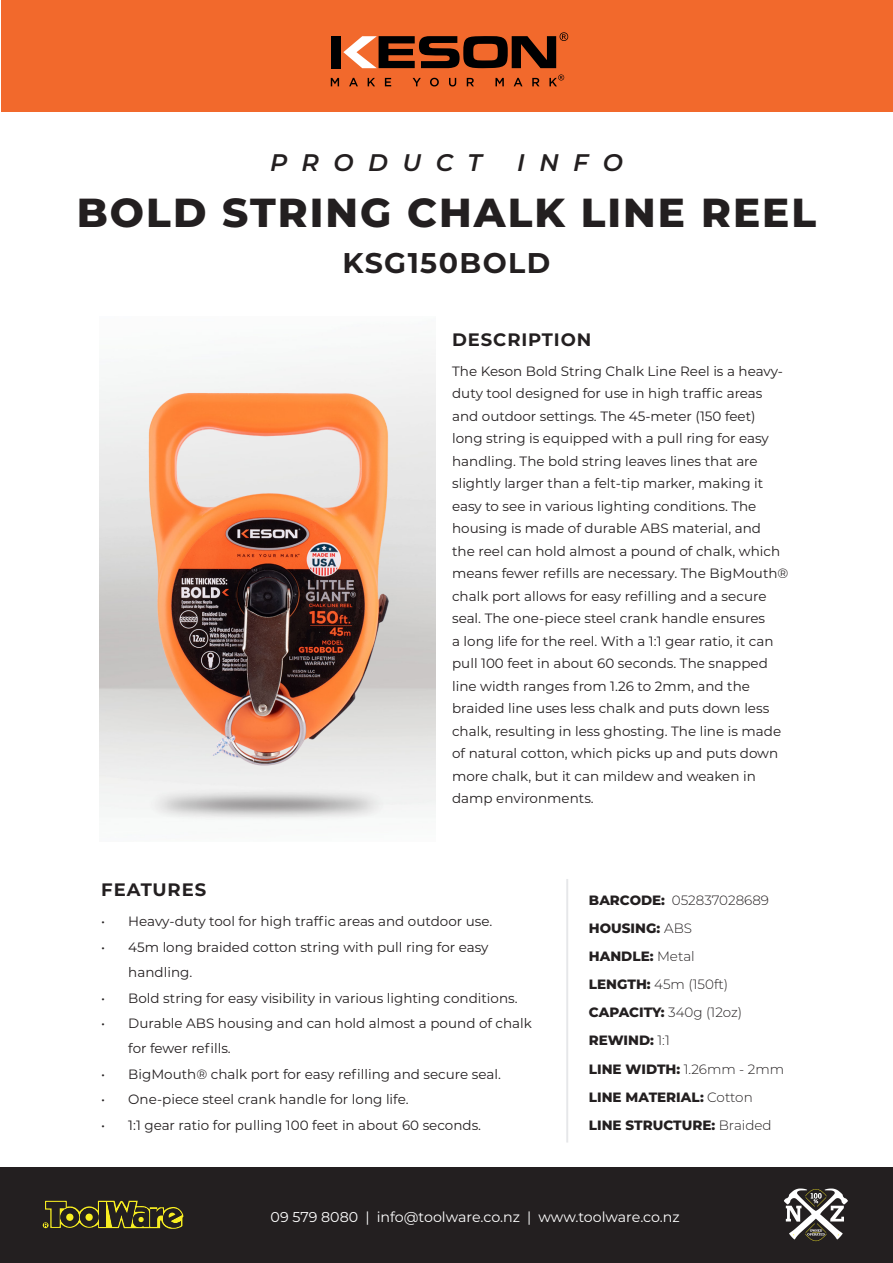
<style>
.page{position:relative;width:893px;height:1263px;background:#fff}
.page>*{position:absolute;margin:0;border:0;box-sizing:border-box;transform-origin:0 0}
.t1{font:800 40.5px "Montserrat";letter-spacing:.05em;color:#231f20}
.t2{font:700 28.5px "Montserrat";letter-spacing:.05em;color:#231f20}
.t3{font:italic 600 24px "Montserrat";letter-spacing:.6em;color:#231f20}
.t4{font:700 18px "Montserrat";letter-spacing:.05em;color:#231f20}
.t5{font:14.25px "Montserrat";color:#fff}
.Body_Text{font:13.5px/22.5px "Montserrat";color:#231f20}
.Specifications{font:800 13.5px "Montserrat";color:#231f20}
.Specifications-2{font:300 13.5px "Montserrat";color:#231f20}
.s1{font-weight:800}
.s2{font-weight:300}
</style>
<div class="page">
<div style="left:1px;top:1px;width:891px;height:111px;background:#f2692c"></div>
<div style="left:331px;top:36px;width:10px;height:32px;background:#000001"></div>
<svg style="left:343px;top:32px;width:225px;height:36px"></svg>
<svg style="left:331px;top:78px;width:8px;height:8px"></svg>
<svg style="left:349px;top:78px;width:9px;height:8px"></svg>
<svg style="left:368px;top:78px;width:7px;height:8px"></svg>
<svg style="left:385px;top:78px;width:6px;height:8px"></svg>
<svg style="left:413px;top:78px;width:8px;height:8px"></svg>
<svg style="left:430px;top:78px;width:9px;height:9px"></svg>
<svg style="left:449px;top:78px;width:7px;height:8px"></svg>
<svg style="left:467px;top:78px;width:7px;height:8px"></svg>
<svg style="left:495px;top:78px;width:9px;height:8px"></svg>
<svg style="left:514px;top:78px;width:8px;height:8px"></svg>
<svg style="left:532px;top:78px;width:7px;height:8px"></svg>
<svg style="left:549px;top:74px;width:15px;height:12px"></svg>
<div style="left:0;top:1167px;width:893px;height:96px;background:#231f20"></div>
<svg style="left:43px;top:1200px;width:141px;height:29px"></svg>
<svg style="left:784px;top:1188px;width:64px;height:53px"></svg>
<hr style="left:566px;top:879px;width:2px;height:263px;background:#e6e7e9">
<img style="left:101px;top:364px;width:335px;height:427px">
<p class="t3" style="left:270px;top:145px;width:213px">PRODUCT</p>
<p class="t3" style="left:517px;top:145px;width:107px">INFO</p>
<p class="t1" style="left:77px;top:183px;width:741px">BOLD STRING CHALK LINE REEL</p>
<p class="t2" style="left:343px;top:243px;width:209px">KSG150BOLD</p>
<p class="t4" style="left:452px;top:327px;width:141px">DESCRIPTION</p>
<p class="Body_Text" style="left:452px;top:359px;width:338px">The Keson Bold String Chalk Line Reel is a heavy&shy;duty tool designed for use in high traffic areas and outdoor settings. The 45-meter (150 feet) long string is equipped with a pull ring for easy handling. The bold string leaves lines that are slightly larger than a felt-tip marker, making it easy to see in various lighting conditions. The housing is made of durable ABS material, and<br>the reel can hold almost a pound of chalk, which means fewer refills are necessary. The BigMouth® chalk port allows for easy refilling and a secure seal. The one-piece steel crank handle ensures<br>a long life for the reel. With a 1:1 gear ratio, it can pull 100 feet in about 60 seconds. The snapped line width ranges from 1.26 to 2mm, and the braided line uses less chalk and puts down less chalk, resulting in less ghosting. The line is made of natural cotton, which picks up and puts down more chalk, but it can mildew and weaken in damp environments.</p>
<p class="t4" style="left:101px;top:877px;width:106px">FEATURES</p>
<p class="Body_Text" style="left:101px;top:909px;width:393px">• Heavy-duty tool for high traffic areas and outdoor use.</p>
<p class="Body_Text" style="left:128px;top:933px;width:362px;line-height:25.5px;text-indent:-27px">• 45m long braided cotton string with pull ring for easy handling.</p>
<p class="Body_Text" style="left:101px;top:986px;width:418px">• Bold string for easy visibility in various lighting conditions.</p>
<p class="Body_Text" style="left:128px;top:1010px;width:405px;line-height:25.5px;text-indent:-27px">• Durable ABS housing and can hold almost a pound of chalk for fewer refills.</p>
<p class="Body_Text" style="left:101px;top:1062px;width:401px">• BigMouth® chalk port for easy refilling and secure seal.</p>
<p class="Body_Text" style="left:101px;top:1088px;width:309px">• One-piece steel crank handle for long life.</p>
<p class="Body_Text" style="left:101px;top:1113px;width:381px">• 1:1 gear ratio for pulling 100 feet in about 60 seconds.</p>
<p class="Specifications-2" style="left:589px;top:891px;width:182px"><span class="s1">BARCODE:</span> 052837028689</p>
<p class="Specifications" style="left:589px;top:918px;width:105px">HOUSING: <span class="s2">ABS</span></p>
<p class="Specifications" style="left:589px;top:946px;width:107px">HANDLE: <span class="s2">Metal</span></p>
<p class="Specifications-2" style="left:589px;top:975px;width:141px"><span class="s1">LENGTH:</span> 45m (150ft)</p>
<p class="Specifications-2" style="left:589px;top:1003px;width:155px"><span class="s1">CAPACITY:</span> 340g (12oz)</p>
<p class="Specifications" style="left:589px;top:1031px;width:82px">REWIND: <span class="s2">1:1</span></p>
<p class="Specifications" style="left:589px;top:1059px;width:197px">LINE WIDTH: <span class="s2">1.26mm - 2mm</span></p>
<p class="Specifications" style="left:589px;top:1087px;width:165px">LINE MATERIAL: <span class="s2">Cotton</span></p>
<p class="Specifications" style="left:589px;top:1115px;width:184px">LINE STRUCTURE: <span class="s2">Braided</span></p>
<p class="t5" style="left:271px;top:1207px;width:411px">09 579 8080 | info@toolware.co.nz | www.toolware.co.nz</p>
</div>
